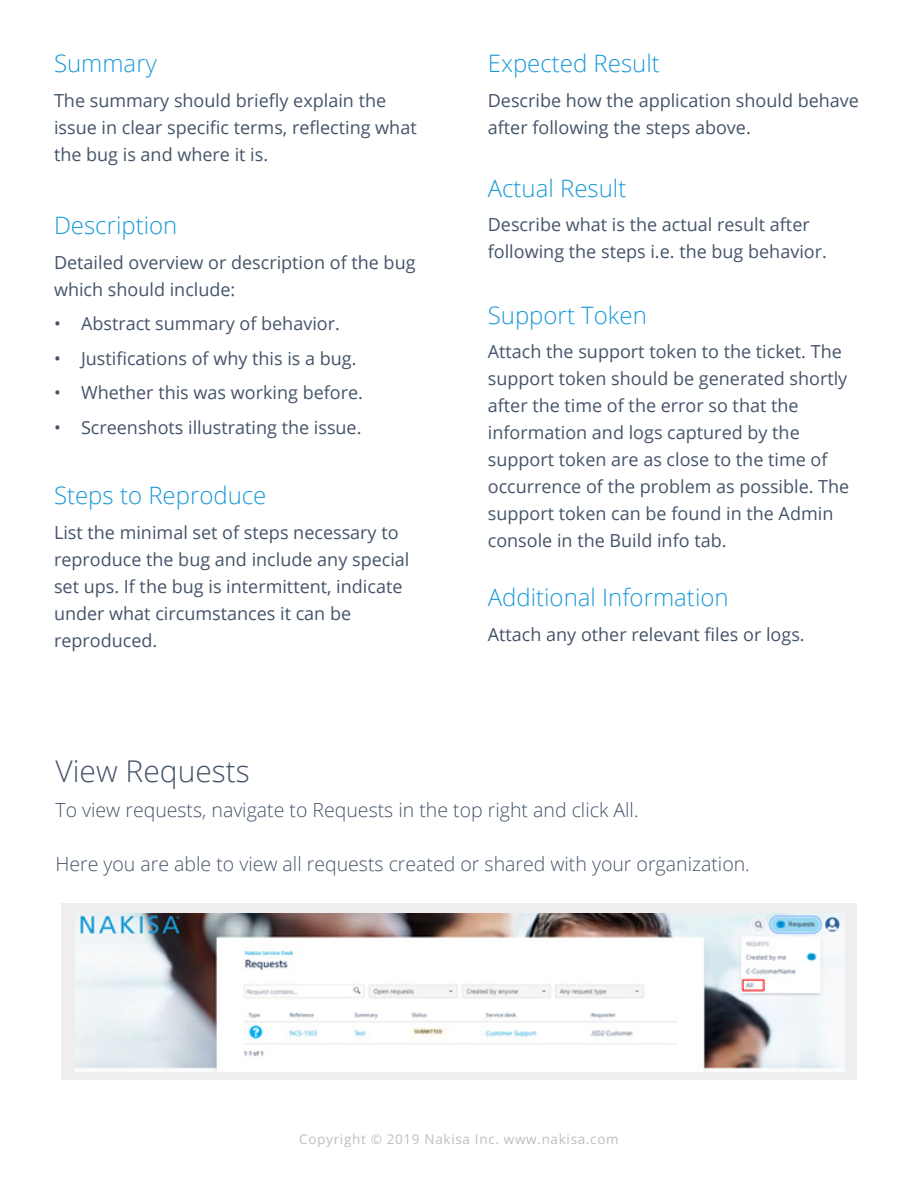
<style>
.page{position:relative;width:918px;height:1188px;background:#fff}
.page>*{position:absolute;margin:0;border:0;box-sizing:border-box;transform-origin:0 0}
.t1{font:300 30px "Open Sans";color:#445469}
.t2{font:300 24px "Open Sans";color:#1b9ad7}
.t3{font:300 19.5px "Open Sans";color:#445469}
.t4{font:18px/27px "Open Sans";color:#445469}
.t5{font:13.5px "Open Sans";letter-spacing:.05em;color:#c0bdbe}
</style>
<div class="page">
<div style="left:61px;top:904px;width:796px;height:176px;background:#f0edee"></div>
<img style="left:75px;top:913px;width:769px;height:159px">
<p class="t2" style="left:54px;top:47px;width:104px">Summary</p>
<p class="t4" style="left:54px;top:86px;width:364px">The summary should briefly explain the issue in clear specific terms, reflecting what the bug is and where it is.</p>
<p class="t2" style="left:54px;top:209px;width:125px">Description</p>
<p class="t4" style="left:54px;top:248px;width:363px">Detailed overview or description of the bug which should include:</p>
<p class="t4" style="left:54px;top:310px;width:287px">• Abstract summary of behavior.</p>
<p class="t4" style="left:54px;top:344px;width:304px">• Justifications of why this is a bug.</p>
<p class="t4" style="left:54px;top:379px;width:311px">• Whether this was working before.</p>
<p class="t4" style="left:54px;top:413px;width:309px">• Screenshots illustrating the issue.</p>
<p class="t2" style="left:54px;top:479px;width:214px">Steps to Reproduce</p>
<p class="t4" style="left:54px;top:518px;width:357px">List the minimal set of steps necessary to reproduce the bug and include any special set ups. If the bug is intermittent, indicate under what circumstances it can be reproduced.</p>
<p class="t2" style="left:488px;top:47px;width:174px">Expected Result</p>
<p class="t4" style="left:488px;top:86px;width:373px">Describe how the application should behave after following the steps above.</p>
<p class="t2" style="left:488px;top:171px;width:140px">Actual Result</p>
<p class="t4" style="left:488px;top:211px;width:341px">Describe what is the actual result after following the steps i.e. the bug behavior.</p>
<p class="t2" style="left:488px;top:298px;width:161px">Support Token</p>
<p class="t4" style="left:488px;top:338px;width:363px">Attach the support token to the ticket. The support token should be generated shortly after the time of the error so that the information and logs captured by the support token are as close to the time of occurrence of the problem as possible. The support token can be found in the Admin console in the Build info tab.</p>
<p class="t2" style="left:488px;top:581px;width:242px">Additional Information</p>
<p class="t4" style="left:488px;top:620px;width:318px">Attach any other relevant files or logs.</p>
<p class="t1" style="left:56px;top:751px;width:196px">View Requests</p>
<p class="t3" style="left:56px;top:797px;width:585px">To view requests, navigate to Requests in the top right and click All.</p>
<p class="t3" style="left:56px;top:851px;width:696px">Here you are able to view all requests created or shared with your organization.</p>
<p class="t5" style="left:299px;top:1130px;width:321px">Copyright © 2019 Nakisa Inc. www.nakisa.com</p>
</div>
